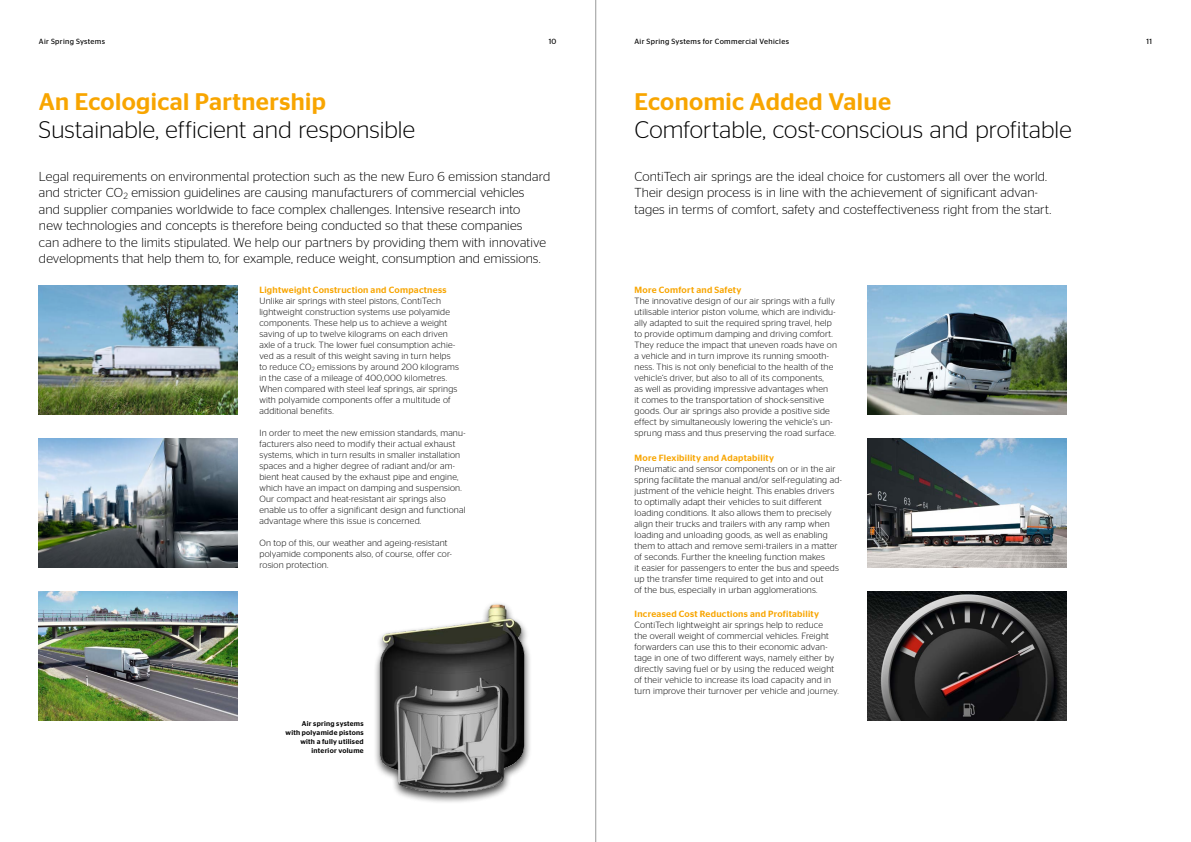
<style>
.page{position:relative;width:1191px;height:842px;background:#fff}
.page>*{position:absolute;margin:0;border:0;box-sizing:border-box;transform-origin:0 0}
.t1{font:300 24px "Stag Sans";letter-spacing:.01em;color:#000}
.t2{font:500 24px "Stag Sans";letter-spacing:.015em;color:#f8a500}
.t3{font:300 13px/16.5px "Stag Sans";letter-spacing:.005em;color:#000}
.t4{font:300 9px/11px "Stag Sans";letter-spacing:.02em;color:#000}
.t5{font:500 9px "Stag Sans";letter-spacing:.03em;color:#f8a500}
.t6{font:7.5px "Stag Sans";letter-spacing:.04em;color:#000}
.t7{font:500 7px/9px "Stag Sans";letter-spacing:.035em;color:#000;text-align:right}
</style>
<div class="page">
<img style="left:39px;top:439px;width:198px;height:129px">
<img style="left:39px;top:286px;width:198px;height:129px">
<img style="left:39px;top:592px;width:198px;height:129px">
<img style="left:867px;top:592px;width:199px;height:129px">
<img style="left:867px;top:439px;width:199px;height:129px">
<img style="left:867px;top:286px;width:199px;height:129px">
<img style="left:375px;top:603px;width:155px;height:199px">
<hr style="left:595px;top:0;width:1px;height:842px;background:#989999">
<p class="t6" style="left:39px;top:37px;width:68px">Air Spring Systems</p>
<p class="t6" style="left:549px;top:37px;width:9px">10</p>
<p class="t6" style="left:634px;top:37px;width:156px">Air Spring Systems for Commercial Vehicles</p>
<p class="t6" style="left:1146px;top:37px;width:7px">11</p>
<h1 class="t2" style="left:39px;top:88px;width:288px">An Ecological Partnership</h1>
<h1 class="t1" style="left:39px;top:116px;width:377px">Sustainable, efficient and responsible</h1>
<p class="t3" style="left:39px;top:168px;width:513px">Legal requirements on environmental protection such as the new Euro 6 emission standard and stricter CO<sub>2</sub> emission guidelines are causing manufacturers of commercial vehicles<br>and supplier companies worldwide to face complex challenges. Intensive research into<br>new technologies and concepts is therefore being conducted so that these companies<br>can adhere to the limits stipulated. We help our partners by providing them with innovative developments that help them to, for example, reduce weight, consumption and emissions.</p>
<p class="t5" style="left:259px;top:284px;width:189px">Lightweight Construction and Compactness</p>
<p class="t4" style="left:259px;top:295px;width:201px">Unlike air springs with steel pistons, ContiTech lightweight construction systems use polyamide components. These help us to achieve a weight saving of up to twelve kilograms on each driven axle of a truck. The lower fuel consumption achie&shy;ved as a result of this weight saving in turn helps to reduce CO<sub>2</sub> emissions by around 200 kilograms in the case of a mileage of 400,000 kilometres.<br>When compared with steel leaf springs, air springs with polyamide components offer a multitude of additional benefits.</p>
<p class="t4" style="left:259px;top:427px;width:208px">In order to meet the new emission standards, manu&shy;facturers also need to modify their actual exhaust systems, which in turn results in smaller installation spaces and a higher degree of radiant and/or am&shy;bient heat caused by the exhaust pipe and engine, which have an impact on damping and suspension.<br>Our compact and heat-resistant air springs also enable us to offer a significant design and functional advantage where this issue is concerned.</p>
<p class="t4" style="left:259px;top:537px;width:194px">On top of this, our weather and ageing-resistant polyamide components also, of course, offer cor&shy;rosion protection.</p>
<p class="t7" style="left:286px;top:719px;width:80px">Air spring systems with polyamide pistons with a fully utilised interior volume</p>
<h1 class="t2" style="left:634px;top:88px;width:258px">Economic Added Value</h1>
<h1 class="t1" style="left:634px;top:116px;width:439px">Comfortable, cost-conscious and profitable</h1>
<h2 class="t3" style="left:634px;top:168px;width:418px">ContiTech air springs are the ideal choice for customers all over the world.<br>Their design process is in line with the achievement of significant advan&shy;tages in terms of comfort, safety and costeffectiveness right from the start.</h2>
<p class="t5" style="left:634px;top:284px;width:108px">More Comfort and Safety</p>
<p class="t4" style="left:634px;top:295px;width:204px">The innovative design of our air springs with a fully utilisable interior piston volume, which are individu&shy;ally adapted to suit the required spring travel, help to provide optimum damping and driving comfort.<br>They reduce the impact that uneven roads have on a vehicle and in turn improve its running smooth&shy;ness. This is not only beneficial to the health of the vehicle‘s driver, but also to all of its components,<br>as well as providing impressive advantages when<br>it comes to the transportation of shock-sensitive goods. Our air springs also provide a positive side effect by simultaneously lowering the vehicle‘s un&shy;sprung mass and thus preserving the road surface.</p>
<p class="t5" style="left:634px;top:452px;width:141px">More Flexibility and Adaptability</p>
<p class="t4" style="left:634px;top:463px;width:209px">Pneumatic and sensor components on or in the air spring facilitate the manual and/or self-regulating ad&shy;justment of the vehicle height. This enables drivers to optimally adapt their vehicles to suit different loading conditions. It also allows them to precisely align their trucks and trailers with any ramp when loading and unloading goods, as well as enabling them to attach and remove semi-trailers in a matter of seconds. Further the kneeling function makes<br>it easier for passengers to enter the bus and speeds up the transfer time required to get into and out<br>of the bus, especially in urban agglomerations.</p>
<p class="t5" style="left:634px;top:609px;width:186px">Increased Cost Reductions and Profitability</p>
<p class="t4" style="left:634px;top:620px;width:206px">ContiTech lightweight air springs help to reduce<br>the overall weight of commercial vehicles. Freight forwarders can use this to their economic advan&shy;tage in one of two different ways, namely either by directly saving fuel or by using the reduced weight of their vehicle to increase its load capacity and in turn improve their turnover per vehicle and journey.</p>
</div>
